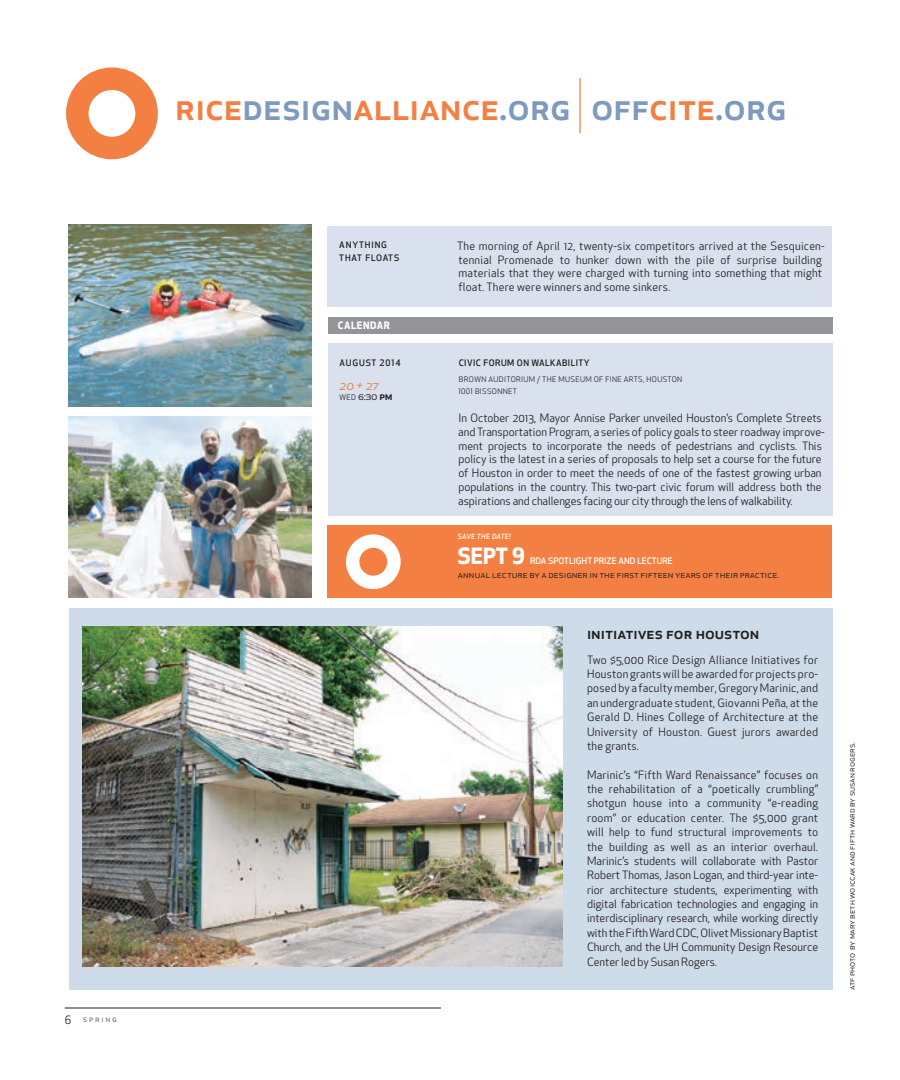
<style>
.page{position:relative;width:900px;height:1080px;background:#fff}
.page>*{position:absolute;margin:0;border:0;box-sizing:border-box;transform-origin:0 0}
.t1{font:37.5px "Apex New PS Medium Caps";color:#7d9abf}
.t2{font:700 21.88px "Apex New";color:#fff}
.t3{font:16.25px "Apex New PS Medium Caps";color:#231f20}
.t4{font:13.75px "Apex New PS Book Italic Caps";color:#f47f42}
.t5{font:11.25px/14.4px "Apex New";color:#231f20;text-align:justify}
.t6{font:11.25px/13.8px "Apex New";letter-spacing:.02em;color:#231f20}
.t7{font:11.25px "Apex New PS Book Caps";color:#231f20}
.t8{font:10px "Apex New PS Book Caps";color:#231f20}
.t9{font:700 10px "Apex New";letter-spacing:.06em;color:#fff}
.t10{font:8.75px "Apex New PS Book Caps";color:#231f20}
.t11{font:500 8.75px/12.5px "Apex New";letter-spacing:.1em;color:#231f20}
.t12{font:500 8.75px "Apex New";color:#fff}
.t13{font:500 8.75px "Apex New";letter-spacing:.05em;color:#231f20}
.t14{font:8.75px "Apex New PS Book Caps";letter-spacing:.2em;color:#57585a}
.t15{font:7.5px "Apex New";letter-spacing:.05em;color:#231f20}
.t16{font:italic 500 7px "Apex New";letter-spacing:.035em;color:#fff}
.s1{font-family:"Apex New";font-size:11.25px;color:#231f20}
.s2{color:#f47f42}
.s3{font-family:"Apex New";font-size:7.5px}
.s4{font-family:"Apex New PS Medium Caps"}
.s5{font-family:"Apex New"}
</style>
<div class="page">
<hr style="left:65px;top:1008px;width:376px;height:1px;background:#231f20">
<div style="left:328px;top:317px;width:504px;height:17px;background:#939598"></div>
<div style="left:328px;top:526px;width:504px;height:72px;background:#f47f42"></div>
<div style="left:328px;top:343px;width:504px;height:173px;background:#d8e1ed"></div>
<div style="left:69px;top:608px;width:763px;height:382px;background:#cedbe8"></div>
<img style="left:83px;top:626px;width:479px;height:340px">
<div style="left:346px;top:534px;width:55px;height:55px;border:13px solid #fff;border-radius:50%"></div>
<img style="left:69px;top:225px;width:242px;height:182px">
<img style="left:69px;top:416px;width:242px;height:182px">
<div style="left:66px;top:67px;width:92px;height:92px;border:22px solid #f47f42;border-radius:50%"></div>
<div style="left:328px;top:226px;width:504px;height:81px;background:#d8e1ed"></div>
<hr style="left:579px;top:78px;width:2px;height:56px;background:#f47f42">
<p class="t14" style="left:65px;top:1014px;width:54px"><span class="s1">6</span> spring</p>
<h1 class="t1" style="left:175px;top:82px;width:613px"><span class="s2">rice</span>design<span class="s2">alliance</span>.org off<span class="s2">cite</span>.org</h1>
<p class="t11" style="left:339px;top:238px;width:61px">ANYTHING<br>THAT FLOATS</p>
<p class="t9" style="left:338px;top:318px;width:53px">CALENDAR</p>
<p class="t11" style="left:340px;top:357px;width:63px">AUGUST 2014</p>
<p class="t4" style="left:340px;top:378px;width:41px">20 + 27</p>
<p class="t7" style="left:340px;top:390px;width:55px"><span class="s3">WED</span> 6:30 <span class="s4">pm</span></p>
<p class="t6" style="left:457px;top:239px;width:369px">The morning of April 12, twenty-six competitors arrived at the Sesquicen&shy;tennial Promenade to hunker down with the pile of surprise building materials that they were charged with turning into something that might float. There were winners and some sinkers.</p>
<p class="t13" style="left:459px;top:357px;width:133px">CIVIC FORUM ON WALKABILITY</p>
<p class="t15" style="left:459px;top:375px;width:225px">BROWN AUDITORIUM / THE MUSEUM OF FINE ARTS, HOUSTON</p>
<p class="t15" style="left:458px;top:386px;width:60px">1001 BISSONNET</p>
<p class="t5" style="left:458px;top:411px;width:368px;line-height:13.8px;text-align:left">In October 2013, Mayor Annise Parker unveiled Houston’s Complete Streets and Transportation Program, a series of policy goals to steer roadway improve&shy;ment projects to incorporate the needs of pedestrians and cyclists. This policy is the latest in a series of proposals to help set a course for the future of Houston in order to meet the needs of one of the fastest growing urban populations in the country. This two-part civic forum will address both the aspirations and challenges facing our city through the lens of walkability.</p>
<p class="t16" style="left:458px;top:532px;width:54px">SAVE THE DATE!</p>
<h2 class="t2" style="left:458px;top:540px;width:69px">SEPT 9</h2>
<p class="t12" style="left:530px;top:555px;width:144px">RDA SPOTLIGHT PRIZE AND LECTURE</p>
<p class="t8" style="left:458px;top:569px;width:323px">annual lecture by a designer in the first fifteen years of their practice<span class="s5">.</span></p>
<h3 class="t3" style="left:587px;top:622px;width:174px">initiatives for houston</h3>
<p class="t5" style="left:587px;top:652px;width:233px">Two $5,000 Rice Design Alliance Initiatives for Houston grants will be awarded for projects pro&shy;posed by a faculty member, Gregory Marinic, and an undergraduate student, Giovanni Peña, at the Gerald D. Hines College of Architecture at the University of Houston. Guest jurors awarded the grants.</p>
<p class="t5" style="left:587px;top:767px;width:233px">Marinic’s “Fifth Ward Renaissance” focuses on the rehabilitation of a “poetically crumbling” shotgun house into a community “e-reading room” or education center. The $5,000 grant will help to fund structural improvements to the building as well as an interior overhaul.<br>Marinic’s students will collaborate with Pastor Robert Thomas, Jason Logan, and third-year inte&shy;rior architecture students, experimenting with digital fabrication technologies and engaging in interdisciplinary research, while working directly with the Fifth Ward CDC, Olivet Missionary Baptist Church, and the UH Community Design Resource Center led by Susan Rogers.</p>
<p class="t10" style="left:847px;top:990px;width:249px;rotate:-90deg">atf photo by mary beth woiccak and fifth ward by susan rogers.</p>
</div>
